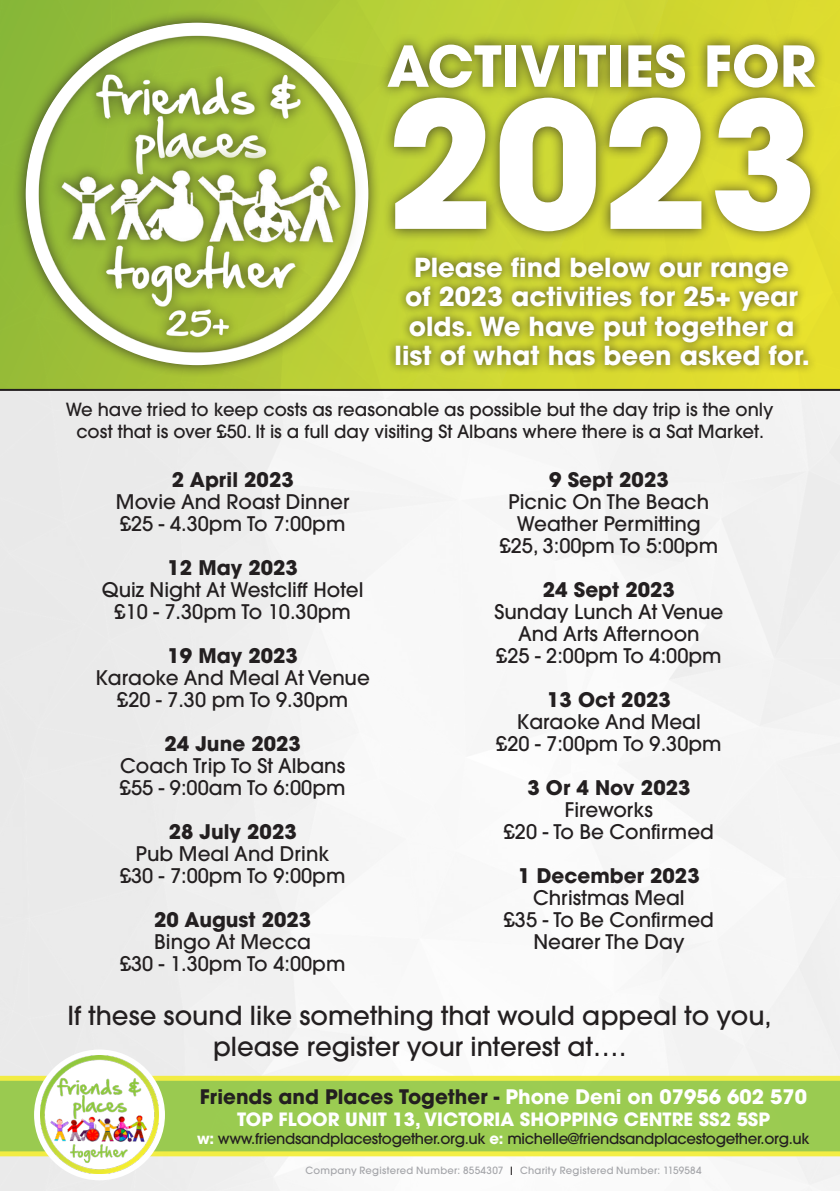
<style>
.page{position:relative;width:840px;height:1191px;background:#fff}
.page>*{position:absolute;margin:0;border:0;box-sizing:border-box;transform-origin:0 0}
.t1{font:700 174px "Avant Garde";color:#fff}
.t2{font:700 56px "Avant Garde";color:#fff}
.t3{font:700 26px/29.6px "Avant Garde";color:#fff;text-align:center}
.t4{font:500 26px/31.2px "Avant Garde";color:#231f20;text-align:center}
.t5{font:500 20px "Avant Garde";color:#231f20}
.t6{font:700 20px "Avant Garde";color:#231f20}
.t7{font:700 19.8px "Avant Garde";color:#231f20}
.t8{font:700 18.2px "Avant Garde";color:#fff}
.t9{font:500 18px/21.6px "Avant Garde";color:#231f20;text-align:center}
.t10{font:500 15px "Avant Garde";letter-spacing:-.02em;color:#231f20}
.t11{font:500 10px "Avant Garde";letter-spacing:.03em;color:#a4a5a9}
.s1{color:#fff}
.s2{font-weight:700;color:#fff}
.s3{color:#231f20}
</style>
<div class="page">
<div style="left:0;top:0;width:839px;height:390px;background:linear-gradient(to right,#91ba39,#e7e12f)"></div>
<div style="left:13px;top:10px;width:367px;height:367px;background:#231f20;opacity:.75"></div>
<img style="left:26px;top:23px;width:342px;height:342px;border-radius:171px">
<svg style="left:0;top:1073px;width:839px;height:85px;background:#a9d158"></svg>
<hr style="left:0;top:389px;width:839px;height:2px;background:#231f20">
<div style="left:376px;top:32px;width:449px;height:212px;background:#231f20;opacity:.75"></div>
<div style="left:386px;top:248px;width:431px;height:127px;background:#231f20;opacity:.75"></div>
<div style="left:34px;top:1049px;width:131px;height:131px;background:#fff;border-radius:50%"></div>
<img style="left:40px;top:1056px;width:118px;height:118px">
<p class="t2" style="left:387px;top:30px;width:430px">ACTIVITIES FOR</p>
<p class="t1" style="left:386px;top:52px;width:432px">2023</p>
<p class="t3" style="left:394px;top:252px;width:416px">Please find below our range<br>of 2023 activities for 25+ year olds. We have put together a list of what has been asked for.</p>
<p class="t9" style="left:66px;top:399px;width:709px">We have tried to keep costs as reasonable as possible but the day trip is the only cost that is over £50. It is a full day visiting St Albans where there is a Sat Market.</p>
<p class="t6" style="left:549px;top:467px;width:121px">9 Sept 2023</p>
<p class="t5" style="left:508px;top:489px;width:202px">Picnic On The Beach</p>
<p class="t5" style="left:516px;top:511px;width:185px">Weather Permitting</p>
<p class="t5" style="left:499px;top:533px;width:220px">£25, 3:00pm To 5:00pm</p>
<p class="t6" style="left:542px;top:577px;width:133px">24 Sept 2023</p>
<p class="t5" style="left:494px;top:599px;width:230px">Sunday Lunch At Venue</p>
<p class="t5" style="left:518px;top:621px;width:183px">And Arts Afternoon</p>
<p class="t5" style="left:496px;top:643px;width:227px">£25 - 2:00pm To 4:00pm</p>
<p class="t6" style="left:546px;top:687px;width:125px">13 Oct 2023</p>
<p class="t5" style="left:516px;top:709px;width:185px">Karaoke And Meal</p>
<p class="t5" style="left:496px;top:731px;width:227px">£20 - 7:00pm To 9.30pm</p>
<p class="t6" style="left:527px;top:775px;width:164px">3 Or 4 Nov 2023</p>
<p class="t5" style="left:564px;top:797px;width:90px">Fireworks</p>
<p class="t5" style="left:503px;top:819px;width:211px">£20 - To Be Confirmed</p>
<p class="t6" style="left:518px;top:863px;width:183px">1 December 2023</p>
<p class="t5" style="left:533px;top:885px;width:153px">Christmas Meal</p>
<p class="t5" style="left:503px;top:907px;width:211px">£35 - To Be Confirmed</p>
<p class="t5" style="left:533px;top:929px;width:152px">Nearer The Day</p>
<p class="t6" style="left:171px;top:467px;width:123px">2 April 2023</p>
<p class="t5" style="left:116px;top:489px;width:235px">Movie And Roast Dinner</p>
<p class="t5" style="left:120px;top:511px;width:227px">£25 - 4.30pm To 7:00pm</p>
<p class="t6" style="left:167px;top:555px;width:132px">12 May 2023</p>
<p class="t5" style="left:102px;top:577px;width:263px">Quiz Night At Westcliff Hotel</p>
<p class="t5" style="left:114px;top:599px;width:238px">£10 - 7.30pm To 10.30pm</p>
<p class="t6" style="left:167px;top:643px;width:132px">19 May 2023</p>
<p class="t5" style="left:95px;top:665px;width:276px">Karaoke And Meal At Venue</p>
<p class="t5" style="left:117px;top:687px;width:232px">£20 - 7.30 pm To 9.30pm</p>
<p class="t6" style="left:164px;top:731px;width:138px">24 June 2023</p>
<p class="t5" style="left:120px;top:753px;width:226px">Coach Trip To St Albans</p>
<p class="t5" style="left:120px;top:775px;width:227px">£55 - 9:00am To 6:00pm</p>
<p class="t6" style="left:168px;top:819px;width:129px">28 July 2023</p>
<p class="t5" style="left:136px;top:841px;width:195px">Pub Meal And Drink</p>
<p class="t5" style="left:120px;top:863px;width:227px">£30 - 7:00pm To 9:00pm</p>
<p class="t6" style="left:154px;top:907px;width:159px">20 August 2023</p>
<p class="t5" style="left:154px;top:929px;width:158px">Bingo At Mecca</p>
<p class="t5" style="left:120px;top:951px;width:227px">£30 - 1.30pm To 4:00pm</p>
<p class="t4" style="left:67px;top:999px;width:705px">If these sound like something that would appeal to you, please register your interest at….</p>
<p class="t7" style="left:200px;top:1084px;width:608px">Friends and Places Together - <span class="s1">Phone Deni on 07956 602 570</span></p>
<p class="t8" style="left:237px;top:1107px;width:534px">TOP FLOOR UNIT 13, VICTORIA SHOPPING CENTRE SS2 5SP</p>
<p class="t10" style="left:197px;top:1129px;width:613px"><span class="s2">w:</span> www.friendsandplacestogether.org.uk <span class="s2">e:</span> michelle@friendsandplacestogether.org.uk</p>
<p class="t11" style="left:305px;top:1164px;width:397px">Company Registered Number: 8554307 <span class="s3">|</span> Charity Registered Number: 1159584</p>
</div>
